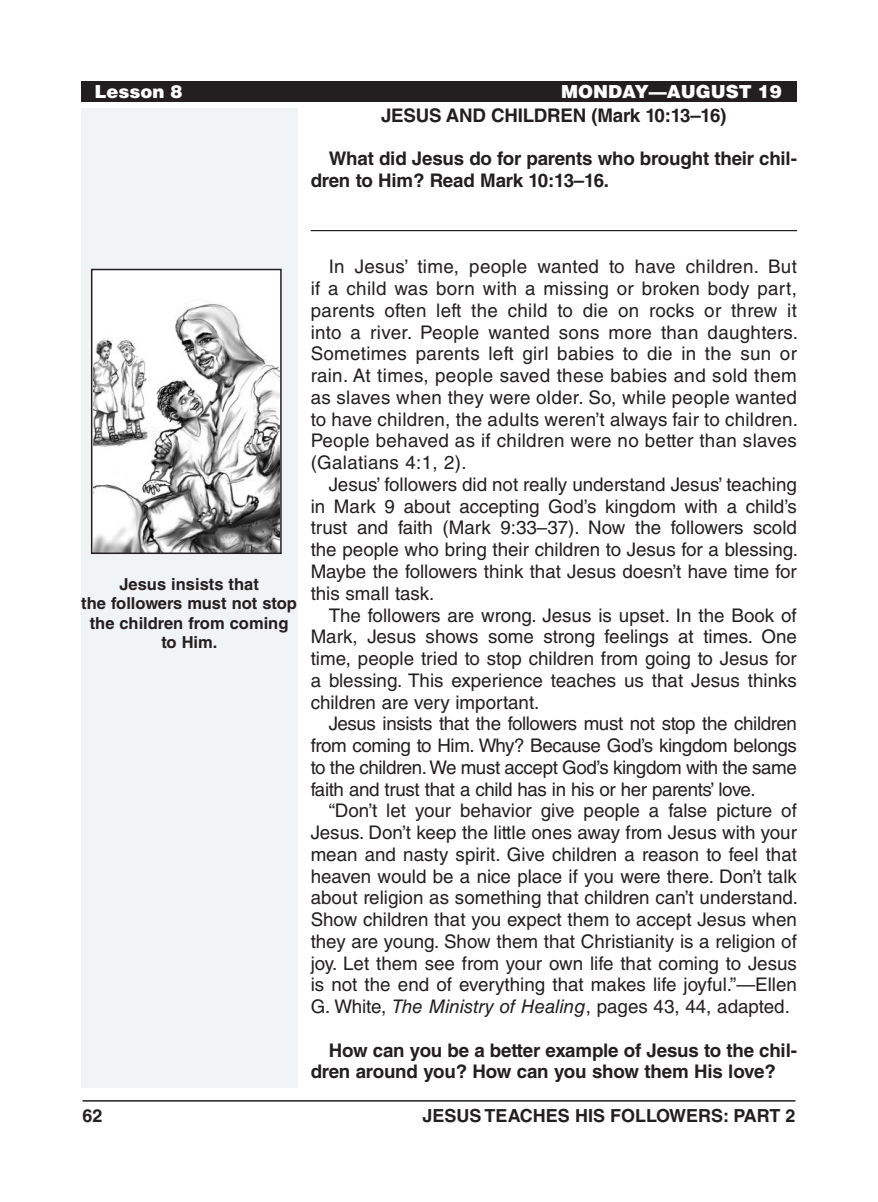
<style>
.page{position:relative;width:878px;height:1202px;background:#fff}
.page>*{position:absolute;margin:0;border:0;box-sizing:border-box;transform-origin:0 0}
.Body_Text{font:18.75px/21.8px "Helvetica LT Std";color:#231f20;text-align:justify}
.Body_Text_Bold_Space{font:18.75px/21.8px "Helvetica LT Std";letter-spacing:.015em;color:#231f20;text-align:justify}
.Body_Text_Bold_Space-2{font:700 18.75px/21.8px "Helvetica LT Std";letter-spacing:-.01em;color:#231f20}
.Subheadings{font:700 18.75px "Helvetica LT Std";letter-spacing:-.015em;color:#231f20}
.t1{font:700 18px "Helvetica LT Std";color:#231f20}
.Running_Head_-_Left{font:900 18px "Helvetica LT Std";color:#fff}
.Image_Captions{font:700 16.5px/19.5px "Helvetica LT Std";color:#231f20;text-align:center}
.s1{font-style:italic}
</style>
<div class="page">
<hr style="left:82px;top:1100px;width:713px;height:1px;background:#231f20">
<div style="left:81px;top:108px;width:216px;height:979px;background:#f2f3f4"></div>
<div style="left:81px;top:81px;width:715px;height:20px;background:#231f20"></div>
<hr style="left:310px;top:230px;width:486px;height:1px;background:#231f20">
<img style="left:94px;top:272px;width:185px;height:279px">
<div style="left:91px;top:269px;width:191px;height:285px;border:2px solid #231f20"></div>
<p class="Running_Head_-_Left" style="left:94px;top:79px;width:90px">Lesson 8</p>
<p class="Running_Head_-_Left" style="left:561px;top:79px;width:222px">MONDAY—AUGUST 19</p>
<p class="Subheadings" style="left:381px;top:103px;width:347px">JESUS AND CHILDREN (Mark 10:13–16)</p>
<p class="Body_Text_Bold_Space-2" style="left:310px;top:147px;width:488px;text-indent:18px">What did Jesus do for parents who brought their chil&shy;dren to Him? Read Mark 10:13–16.</p>
<p class="Image_Captions" style="left:119px;top:574px;width:141px">Jesus insists that</p>
<p class="Image_Captions" style="left:81px;top:593px;width:217px">the followers must not stop the children from coming to Him.</p>
<p class="Body_Text_Bold_Space" style="left:310px;top:256px;width:489px;text-indent:18px">In Jesus’ time, people wanted to have children. But if a child was born with a missing or broken body part, parents often left the child to die on rocks or threw it into a river. People wanted sons more than daughters.<br>Sometimes parents left girl babies to die in the sun or rain. At times, people saved these babies and sold them as slaves when they were older. So, while people wanted to have children, the adults weren’t always fair to children.<br>People behaved as if children were no better than slaves (Galatians 4:1, 2).</p>
<p class="Body_Text" style="left:310px;top:473px;width:489px;text-indent:18px">Jesus’ followers did not really understand Jesus’ teaching in Mark 9 about accepting God’s kingdom with a child’s trust and faith (Mark 9:33–37). Now the followers scold the people who bring their children to Jesus for a blessing.<br>Maybe the followers think that Jesus doesn’t have time for this small task.</p>
<p class="Body_Text" style="left:310px;top:604px;width:488px;text-indent:18px">The followers are wrong. Jesus is upset. In the Book of Mark, Jesus shows some strong feelings at times. One time, people tried to stop children from going to Jesus for a blessing. This experience teaches us that Jesus thinks children are very important.</p>
<p class="Body_Text" style="left:310px;top:713px;width:487px;text-indent:18px">Jesus insists that the followers must not stop the children from coming to Him. Why? Because God’s kingdom belongs to the children. We must accept God’s kingdom with the same faith and trust that a child has in his or her parents’ love.</p>
<p class="Body_Text" style="left:310px;top:800px;width:489px;text-indent:18px">“Don’t let your behavior give people a false picture of Jesus. Don’t keep the little ones away from Jesus with your mean and nasty spirit. Give children a reason to feel that heaven would be a nice place if you were there. Don’t talk about religion as something that children can’t understand.<br>Show children that you expect them to accept Jesus when they are young. Show them that Christianity is a religion of joy. Let them see from your own life that coming to Jesus is not the end of everything that makes life joyful.”—Ellen G. White, <span class="s1">The Ministry of Healing</span>, pages 43, 44, adapted.</p>
<p class="Body_Text_Bold_Space-2" style="left:310px;top:1038px;width:488px;text-indent:18px">How can you be a better example of Jesus to the chil&shy;dren around you? How can you show them His love?</p>
<p class="t1" style="left:82px;top:1104px;width:22px">62</p>
<p class="t1" style="left:422px;top:1104px;width:374px">JESUS TEACHES HIS FOLLOWERS: PART 2</p>
</div>
